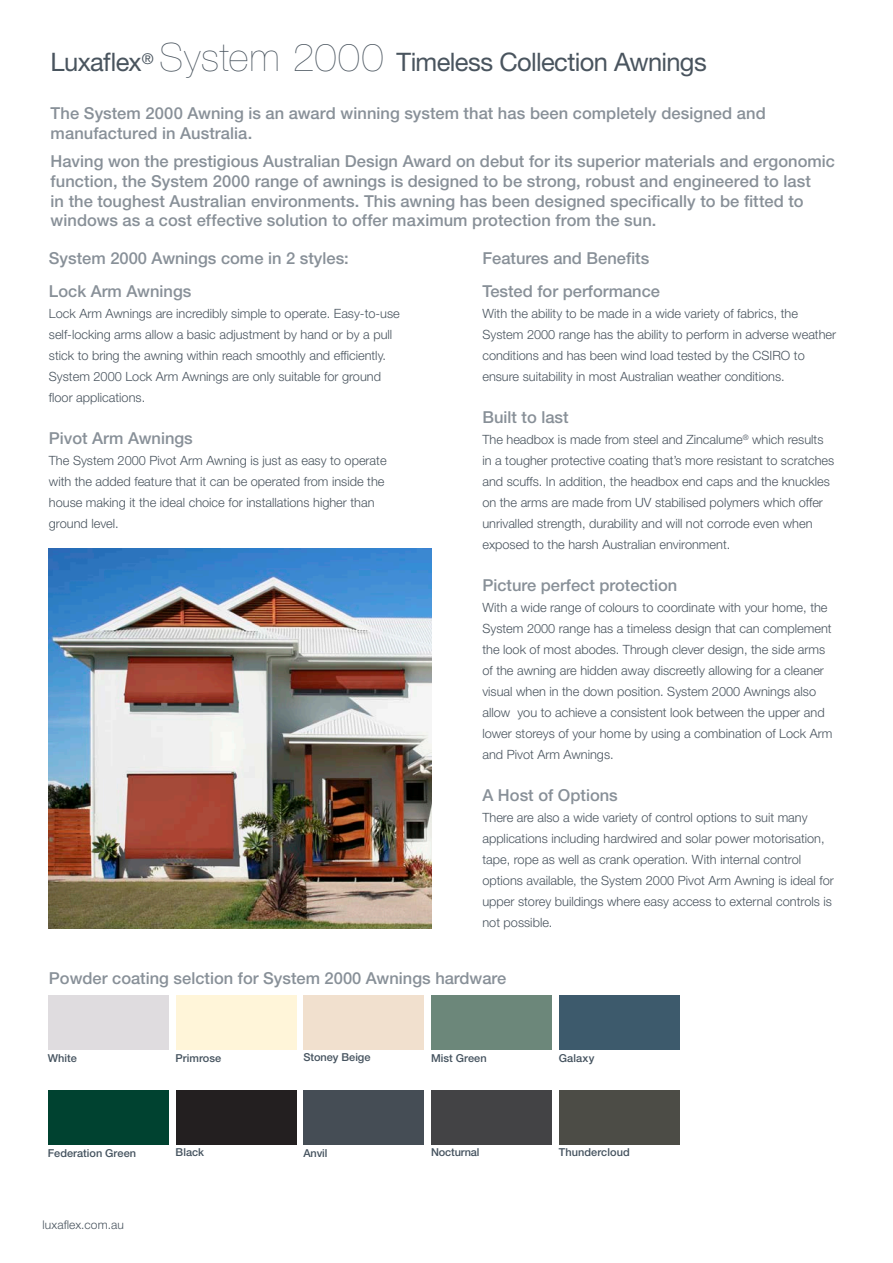
<style>
.page{position:relative;width:893px;height:1263px;background:#fff}
.page>*{position:absolute;margin:0;border:0;box-sizing:border-box;transform-origin:0 0}
.t1{font:25.5px "Helvetica Neue LT Std";letter-spacing:-.025em;color:#49545e}
.t2{font:500 16.5px/19.8px "Helvetica Neue LT Std";color:#889098}
.t3{font:300 12.75px/21px "Helvetica Neue LT Std";color:#49545e}
.t4{font:300 12px "Helvetica Neue LT Std";letter-spacing:.01em;color:#49545e}
.t5{font:500 10.95px "Helvetica Neue LT Std";color:#45535f}
.s1{font-weight:200;font-size:39px}
</style>
<div class="page">
<div style="left:176px;top:995px;width:120px;height:54px;background:#fff5d9"></div>
<div style="left:48px;top:995px;width:121px;height:54px;background:#dfdcdf"></div>
<div style="left:303px;top:995px;width:121px;height:54px;background:#f1e0ce"></div>
<div style="left:559px;top:995px;width:121px;height:54px;background:#3d5a6c"></div>
<div style="left:431px;top:995px;width:121px;height:54px;background:#6c877a"></div>
<div style="left:48px;top:1090px;width:121px;height:55px;background:#004230"></div>
<div style="left:176px;top:1090px;width:120px;height:55px;background:#231f20"></div>
<div style="left:303px;top:1090px;width:121px;height:55px;background:#454d55"></div>
<div style="left:431px;top:1090px;width:121px;height:55px;background:#434345"></div>
<div style="left:559px;top:1090px;width:121px;height:55px;background:#4c4c46"></div>
<img style="left:49px;top:549px;width:383px;height:379px">
<h1 class="t1" style="left:51px;top:46px;width:658px">Luxaflex<sup>®</sup> <span class="s1">System 2000</span> Timeless Collection Awnings</h1>
<p class="t2" style="left:51px;top:103px;width:717px">The System 2000 Awning is an award winning system that has been completely designed and manufactured in Australia.</p>
<p class="t2" style="left:51px;top:151px;width:786px">Having won the prestigious Australian Design Award on debut for its superior materials and ergonomic function, the System 2000 range of awnings is designed to be strong, robust and engineered to last<br>in the toughest Australian environments. This awning has been designed specifically to be fitted to windows as a cost effective solution to offer maximum protection from the sun.</p>
<p class="t2" style="left:49px;top:242px;width:301px;line-height:33px">System 2000 Awnings come in 2 styles:<br>Lock Arm Awnings</p>
<p class="t3" style="left:49px;top:303px;width:352px">Lock Arm Awnings are incredibly simple to operate. Easy-to-use self-locking arms allow a basic adjustment by hand or by a pull stick to bring the awning within reach smoothly and efficiently.<br>System 2000 Lock Arm Awnings are only suitable for ground floor applications.</p>
<p class="t2" style="left:49px;top:428px;width:145px">Pivot Arm Awnings</p>
<p class="t3" style="left:49px;top:450px;width:339px">The System 2000 Pivot Arm Awning is just as easy to operate with the added feature that it can be operated from inside the house making it the ideal choice for installations higher than ground level.</p>
<p class="t2" style="left:482px;top:242px;width:179px;line-height:33px">Features and Benefits<br>Tested for performance</p>
<p class="t3" style="left:482px;top:303px;width:355px">With the ability to be made in a wide variety of fabrics, the System 2000 range has the ability to perform in adverse weather conditions and has been wind load tested by the CSIRO to ensure suitability in most Australian weather conditions.</p>
<p class="t2" style="left:482px;top:407px;width:88px">Built to last</p>
<p class="t3" style="left:482px;top:429px;width:353px">The headbox is made from steel and Zincalume<sup>®</sup> which results in a tougher protective coating that’s more resistant to scratches and scuffs. In addition, the headbox end caps and the knuckles on the arms are made from UV stabilised polymers which offer unrivalled strength, durability and will not corrode even when exposed to the harsh Australian environment.</p>
<p class="t2" style="left:482px;top:575px;width:197px">Picture perfect protection</p>
<p class="t3" style="left:482px;top:597px;width:352px">With a wide range of colours to coordinate with your home, the System 2000 range has a timeless design that can complement the look of most abodes. Through clever design, the side arms of the awning are hidden away discreetly allowing for a cleaner visual when in the down position. System 2000 Awnings also allow you to achieve a consistent look between the upper and lower storeys of your home by using a combination of Lock Arm and Pivot Arm Awnings.</p>
<p class="t2" style="left:482px;top:785px;width:137px">A Host of Options</p>
<p class="t3" style="left:482px;top:807px;width:353px">There are also a wide variety of control options to suit many applications including hardwired and solar power motorisation, tape, rope as well as crank operation. With internal control options available, the System 2000 Pivot Arm Awning is ideal for upper storey buildings where easy access to external controls is not possible.</p>
<p class="t2" style="left:49px;top:968px;width:459px">Powder coating selction for System 2000 Awnings hardware</p>
<p class="t5" style="left:48px;top:1051px;width:30px">White</p>
<p class="t5" style="left:176px;top:1051px;width:47px">Primrose</p>
<p class="t5" style="left:303px;top:1050px;width:69px">Stoney Beige</p>
<p class="t5" style="left:431px;top:1051px;width:57px">Mist Green</p>
<p class="t5" style="left:559px;top:1051px;width:37px">Galaxy</p>
<p class="t5" style="left:48px;top:1147px;width:90px">Federation Green</p>
<p class="t5" style="left:176px;top:1146px;width:30px">Black</p>
<p class="t5" style="left:303px;top:1147px;width:26px">Anvil</p>
<p class="t5" style="left:431px;top:1146px;width:50px">Nocturnal</p>
<p class="t5" style="left:559px;top:1146px;width:72px">Thundercloud</p>
<p class="t4" style="left:43px;top:1217px;width:83px">luxaflex.com.au</p>
</div>
